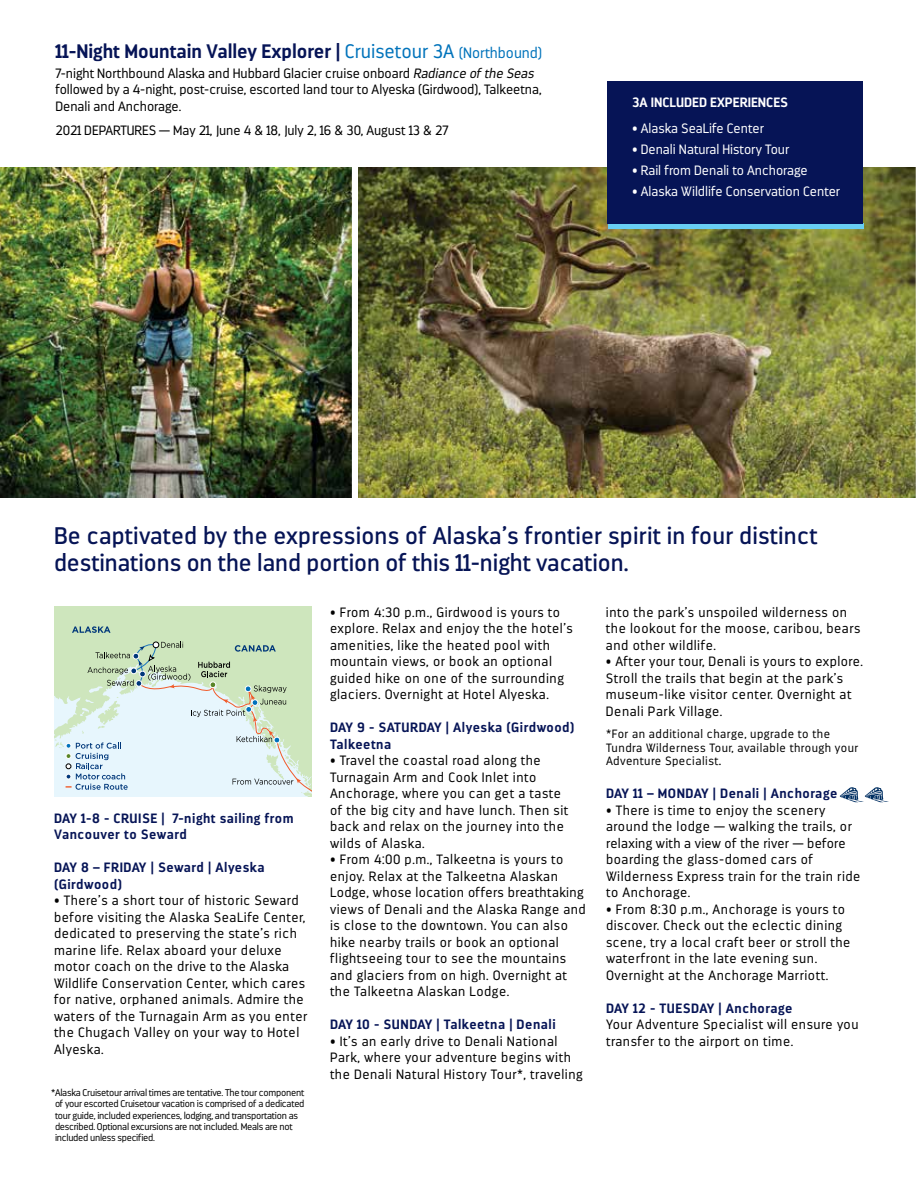
<style>
.page{position:relative;width:918px;height:1188px;background:#fff}
.page>*{position:absolute;margin:0;border:0;box-sizing:border-box;transform-origin:0 0}
.t1{font:24px/27px "Darwin";letter-spacing:.01em;color:#061456}
.t2{font:700 19.5px "Darwin";color:#061456}
.t3{font:300 13.5px/16.5px "Darwin";letter-spacing:.04em;color:#000}
.t4{font:300 13.5px/16.5px "Darwin";color:#000}
.t5{font:700 13.5px/16.5px "Darwin";letter-spacing:.04em;color:#061456}
.t6{font:300 13.5px "Darwin";color:#fff}
.t7{font:700 13.5px "Darwin";color:#fff}
.t8{font:300 12px/13.5px "Darwin";letter-spacing:.04em;color:#000}
.t9{font:300 9.75px/11.2px "Darwin";letter-spacing:-.025em;color:#000}
.s1{font-weight:300;color:#0073bb}
.s2{font-weight:300;font-size:15px;color:#0073bb}
.s3{font-style:italic}
.s4{font-size:13.5px}
</style>
<div class="page">
<img style="left:0;top:167px;width:352px;height:331px">
<img style="left:358px;top:167px;width:558px;height:331px">
<div style="left:54px;top:607px;width:258px;height:190px;background:#cee6bd"></div>
<svg style="left:72px;top:626px;width:39px;height:7px"></svg>
<svg style="left:55px;top:642px;width:257px;height:155px"></svg>
<svg style="left:839px;top:787px;width:50px;height:15px"></svg>
<div style="left:608px;top:223px;width:256px;height:6px;background:#68cef3"></div>
<div style="left:608px;top:81px;width:255px;height:143px;background:#061456"></div>
<h2 class="t2" style="left:55px;top:39px;width:488px">11-Night Mountain Valley Explorer | <span class="s1">Cruisetour 3A</span> <span class="s2">(Northbound)</span></h2>
<p class="t4" style="left:55px;top:65px;width:488px">7-night Northbound Alaska and Hubbard Glacier cruise onboard <span class="s3">Radiance ofthe Seas </span>followed by a 4-night, post-cruise, escorted land tour to Alyeska (Girdwood), Talkeetna,<br>Denali and Anchorage.</p>
<p class="t4" style="left:55px;top:122px;width:395px">2021 DEPARTURES — May 21, June 4 &amp; 18, July 2, 16 &amp; 30, August 13 &amp; 27</p>
<p class="t7" style="left:632px;top:94px;width:157px">3A INCLUDED EXPERIENCES</p>
<p class="t6" style="left:632px;top:120px;width:133px">• Alaska SeaLife Center</p>
<p class="t6" style="left:632px;top:141px;width:159px">• Denali Natural History Tour</p>
<p class="t6" style="left:632px;top:162px;width:177px">• Rail from Denali to Anchorage</p>
<p class="t6" style="left:632px;top:183px;width:210px">• Alaska Wildlife Conservation Center</p>
<h1 class="t1" style="left:54px;top:522px;width:765px">Be captivated by the expressions of Alaska’s frontier spirit in four distinct destinations on the land portion of this 11-night vacation.</h1>
<p class="t5" style="left:54px;top:810px;width:241px">DAY 1-8 - CRUISE | 7-night sailing from<br>Vancouver to Seward</p>
<p class="t5" style="left:54px;top:859px;width:212px">DAY 8 – FRIDAY | Seward | Alyeska (Girdwood)</p>
<p class="t3" style="left:54px;top:892px;width:255px">• There’s a short tour of historic Seward before visiting the Alaska SeaLife Center, dedicated to preserving the state’s rich marine life. Relax aboard your deluxe motor coach on the drive to the Alaska Wildlife Conservation Center, which cares for native, orphaned animals. Admire the waters of the Turnagain Arm as you enter the Chugach Valley on your way to Hotel Alyeska.</p>
<p class="t9" style="left:55px;top:1087px;width:251px;text-indent:-4px">*Alaska Cruisetour arrival times are tentative. The tour component of your escorted Cruisetour vacation is comprised of a dedicated tour guide, included experiences, lodging, and transportation as described. Optional excursions are not included. Meals are not included unless specified.</p>
<p class="t3" style="left:330px;top:604px;width:244px">• From 4:30 p.m., Girdwood is yours to explore. Relax and enjoy the the hotel’s amenities, like the heated pool with mountain views, or book an optional guided hike on one of the surrounding glaciers. Overnight at Hotel Alyeska.</p>
<p class="t5" style="left:330px;top:719px;width:246px">DAY 9 - SATURDAY | Alyeska (Girdwood)<br>Talkeetna</p>
<p class="t3" style="left:330px;top:752px;width:240px">• Travel the coastal road along the<br>Turnagain Arm and Cook Inlet into<br>Anchorage, where you can get a taste of the big city and have lunch. Then sit back and relax on the journey into the wilds of Alaska.</p>
<p class="t3" style="left:330px;top:851px;width:257px">• From 4:00 p.m., Talkeetna is yours to enjoy. Relax at the Talkeetna Alaskan Lodge, whose location offers breathtaking views of Denali and the Alaska Range and is close to the downtown. You can also hike nearby trails or book an optional flightseeing tour to see the mountains and glaciers from on high. Overnight at the Talkeetna Alaskan Lodge.</p>
<p class="t5" style="left:330px;top:1016px;width:227px">DAY 10 - SUNDAY | Talkeetna | Denali</p>
<p class="t3" style="left:330px;top:1033px;width:254px">• It’s an early drive to Denali National<br>Park, where your adventure begins with the Denali Natural History Tour*, traveling</p>
<p class="t3" style="left:606px;top:604px;width:256px">into the park’s unspoiled wilderness on the lookout for the moose, caribou, bears and other wildlife.</p>
<p class="t3" style="left:606px;top:653px;width:258px">• After your tour, Denali is yours to explore.<br>Stroll the trails that begin at the park’s museum-like visitor center. Overnight at Denali Park Village.</p>
<p class="t8" style="left:606px;top:727px;width:254px">*For an additional charge, upgrade to the<br>Tundra Wilderness Tour, available through your<br>Adventure Specialist<span class="s4">.</span></p>
<p class="t5" style="left:606px;top:785px;width:233px">DAY 11 – MONDAY | Denali | Anchorage</p>
<p class="t3" style="left:606px;top:802px;width:256px">• There is time to enjoy the scenery around the lodge — walking the trails, or relaxing with a view of the river — before boarding the glass-domed cars of Wilderness Express train for the train ride to Anchorage.</p>
<p class="t3" style="left:606px;top:901px;width:246px">• From 8:30 p.m., Anchorage is yours to discover. Check out the eclectic dining scene, try a local craft beer or stroll the waterfront in the late evening sun.<br>Overnight at the Anchorage Marriott.</p>
<p class="t5" style="left:606px;top:1000px;width:188px">DAY 12 - TUESDAY | Anchorage</p>
<p class="t3" style="left:606px;top:1016px;width:254px">Your Adventure Specialist will ensure you transfer to the airport on time.</p>
</div>
